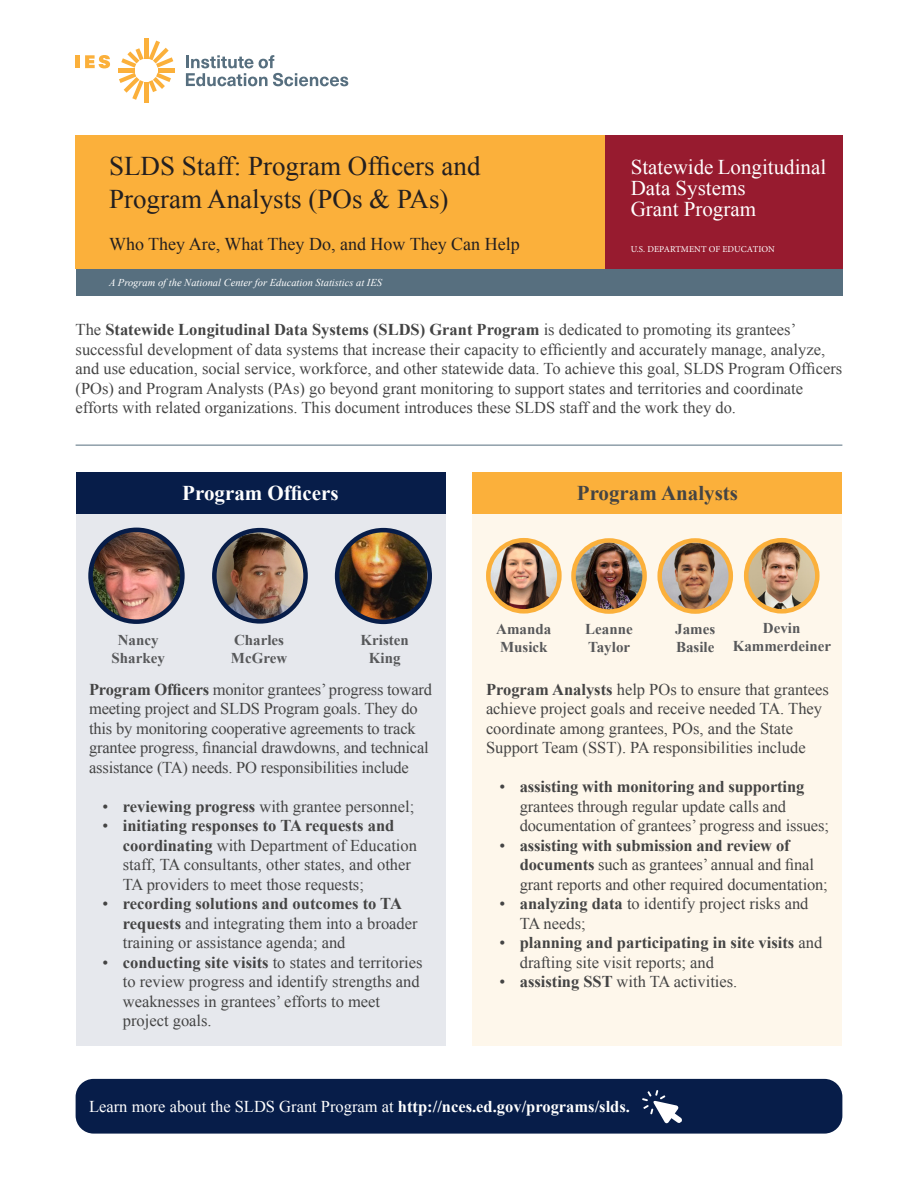
<style>
.page{position:relative;width:918px;height:1188px;background:#fff}
.page>*{position:absolute;margin:0;border:0;box-sizing:border-box;transform-origin:0 0}
.t1{font:27px/33px "Times New Roman";color:#231f20}
.Program_Name{font:21px/21px "Times New Roman";color:#fff}
.Heading{font:700 21px "Times New Roman";color:#fff}
.Heading-2{font:700 21px "Times New Roman";color:#444}
.Subtitle{font:18px "Times New Roman";color:#231f20}
.Body{font:16.5px/19.5px "Times New Roman";color:#444}
.t2{font:700 16.5px "Times New Roman";color:#444}
.Body-2{font:16.5px "Times New Roman";color:#fff}
.Name{font:700 15px/18px "Times New Roman";color:#57585a}
.Center_Name{font:italic 10.5px "Times New Roman";color:#fff}
.t3{font:9px "Minion Pro";letter-spacing:.005em;color:#fff}
.s1{font-weight:700}
.s2{font-weight:400}
</style>
<div class="page">
<div style="left:76px;top:136px;width:543px;height:133px;background:#fbb03b"></div>
<div style="left:605px;top:136px;width:237px;height:133px;background:#971b2f"></div>
<div style="left:76px;top:269px;width:766px;height:27px;background:#576f7f"></div>
<hr style="left:76px;top:445px;width:766px;height:1px;background:#576f7f">
<svg style="left:85px;top:55px;width:25px;height:13px"></svg>
<hr style="left:144px;top:38px;width:4px;height:21px;background:#fbb03b">
<hr style="left:118px;top:68px;width:17px;height:4px;background:#fbb03b">
<hr style="left:144px;top:82px;width:4px;height:20px;background:#fbb03b">
<hr style="left:158px;top:68px;width:17px;height:4px;background:#fbb03b">
<svg style="left:119px;top:41px;width:54px;height:59px"></svg>
<hr style="left:76px;top:55px;width:4px;height:13px;background:#fbb03b">
<svg style="left:186px;top:55px;width:162px;height:31px"></svg>
<div style="left:76px;top:472px;width:370px;height:42px;background:#071d49"></div>
<div style="left:76px;top:514px;width:370px;height:531px;background:#e6e8ed"></div>
<img style="left:91px;top:530px;width:91px;height:92px;border-radius:45px">
<div style="left:88px;top:528px;width:97px;height:96px;border:4px solid #071d49;border-radius:50%"></div>
<img style="left:216px;top:530px;width:88px;height:90px">
<div style="left:212px;top:528px;width:96px;height:96px;border:4px solid #071d49;border-radius:50%"></div>
<img style="left:337px;top:532px;width:90px;height:90px">
<div style="left:335px;top:528px;width:97px;height:96px;border:4px solid #071d49;border-radius:50%"></div>
<div style="left:472px;top:472px;width:370px;height:42px;background:#fbb03b"></div>
<div style="left:472px;top:514px;width:370px;height:531px;background:#fef7eb"></div>
<img style="left:488px;top:540px;width:71px;height:71px;border-radius:36px">
<div style="left:486px;top:538px;width:76px;height:76px;border:4px solid #fbb03b;border-radius:50%"></div>
<img style="left:573px;top:540px;width:72px;height:72px;border-radius:36px">
<div style="left:571px;top:538px;width:76px;height:76px;border:4px solid #fbb03b;border-radius:50%"></div>
<img style="left:660px;top:540px;width:71px;height:72px;border-radius:36px">
<div style="left:657px;top:538px;width:76px;height:76px;border:4px solid #fbb03b;border-radius:50%"></div>
<div style="left:76px;top:1079px;width:766px;height:55px;background:#071d49;border-radius:18px"></div>
<svg style="left:642px;top:1090px;width:40px;height:34px"></svg>
<img style="left:746px;top:540px;width:71px;height:71px;border-radius:36px">
<div style="left:744px;top:538px;width:76px;height:76px;border:4px solid #fbb03b;border-radius:50%"></div>
<h1 class="t1" style="left:109px;top:149px;width:373px">SLDS Staff: Program Officers and<br>Program Analysts (POs &amp; PAs)</h1>
<h1 class="Subtitle" style="left:109px;top:232px;width:412px">Who They Are, What They Do, and How They Can Help</h1>
<p class="Program_Name" style="left:631px;top:156px;width:197px">Statewide Longitudinal<br>Data Systems<br>Grant Program</p>
<p class="t3" style="left:631px;top:243px;width:146px">U.S. DEPARTMENT OF EDUCATION</p>
<p class="Center_Name" style="left:109px;top:275px;width:275px">A Program of the National Center for Education Statistics at IES</p>
<p class="Body" style="left:76px;top:320px;width:768px">The <span class="s1">Statewide Longitudinal Data Systems (SLDS) Grant Program</span> is dedicated to promoting its grantees’ successful development of data systems that increase their capacity to efficiently and accurately manage, analyze, and use education, social service, workforce, and other statewide data. To achieve this goal, SLDS Program Officers (POs) and Program Analysts (PAs) go beyond grant monitoring to support states and territories and coordinate efforts with related organizations. This document introduces these SLDS staff and the work they do.</p>
<h2 class="Heading" style="left:182px;top:479px;width:158px">Program Officers</h2>
<p class="Name" style="left:112px;top:630px;width:55px;text-align:center">Nancy<br>Sharkey</p>
<p class="Name" style="left:231px;top:630px;width:58px">Charles<br>McGrew</p>
<p class="Name" style="left:361px;top:630px;width:50px;text-align:center">Kristen<br>King</p>
<p class="Body" style="left:89px;top:679px;width:344px"><span class="s1">Program Officers</span> monitor grantees’ progress toward</p>
<p class="Body" style="left:89px;top:699px;width:330px">meeting project and SLDS Program goals. They do</p>
<p class="Body" style="left:89px;top:718px;width:328px">this by monitoring cooperative agreements to track</p>
<p class="Body" style="left:89px;top:738px;width:341px">grantee progress, financial drawdowns, and technical</p>
<p class="Body" style="left:89px;top:757px;width:321px">assistance (TA) needs. PO responsibilities include</p>
<p class="Body" style="left:103px;top:796px;width:7px">•</p>
<p class="Body" style="left:123px;top:796px;width:293px"><span class="s1">reviewing progress</span> with grantee personnel;</p>
<p class="Body" style="left:103px;top:816px;width:7px">•</p>
<p class="t2" style="left:123px;top:814px;width:273px">initiating responses to TA requests and</p>
<p class="Body" style="left:123px;top:835px;width:296px"><span class="s1">coordinating</span> with Department of Education</p>
<p class="Body" style="left:123px;top:855px;width:290px">staff, TA consultants, other states, and other</p>
<p class="Body" style="left:123px;top:874px;width:243px">TA providers to meet those requests;</p>
<p class="Body" style="left:103px;top:894px;width:7px">•</p>
<p class="t2" style="left:123px;top:892px;width:281px">recording solutions and outcomes to TA</p>
<p class="Body" style="left:123px;top:913px;width:296px"><span class="s1">requests</span> and integrating them into a broader</p>
<p class="Body" style="left:123px;top:933px;width:224px">training or assistance agenda; and</p>
<p class="Body" style="left:103px;top:952px;width:321px">• <span class="s1">conducting site visits</span> to states and territories</p>
<p class="Body" style="left:123px;top:972px;width:298px">to review progress and identify strengths and</p>
<p class="Body" style="left:123px;top:991px;width:259px">weaknesses in grantees’ efforts to meet</p>
<p class="Body" style="left:123px;top:1011px;width:90px">project goals.</p>
<h2 class="Heading-2" style="left:577px;top:479px;width:163px">Program Analysts</h2>
<p class="Name" style="left:733px;top:619px;width:100px;text-align:center">Devin<br>Kammerdeiner</p>
<p class="Body" style="left:486px;top:679px;width:344px"><span class="s1">Program Analysts</span> help POs to ensure that grantees</p>
<p class="Body" style="left:486px;top:699px;width:338px">achieve project goals and receive needed TA. They</p>
<p class="Body" style="left:486px;top:718px;width:309px">coordinate among grantees, POs, and the State</p>
<p class="Body" style="left:486px;top:738px;width:321px">Support Team (SST). PA responsibilities include</p>
<p class="Body" style="left:500px;top:777px;width:7px">•</p>
<p class="t2" style="left:520px;top:775px;width:286px">assisting with monitoring and supporting</p>
<p class="Body" style="left:520px;top:796px;width:268px">grantees through regular update calls and</p>
<p class="Body" style="left:520px;top:816px;width:311px">documentation of grantees’ progress and issues;</p>
<p class="Body" style="left:500px;top:835px;width:7px">•</p>
<p class="t2" style="left:520px;top:834px;width:271px">assisting with submission and review of</p>
<p class="Body" style="left:520px;top:855px;width:296px"><span class="s1">documents</span> such as grantees’ annual and final</p>
<p class="Body" style="left:520px;top:874px;width:310px">grant reports and other required documentation;</p>
<p class="Body" style="left:500px;top:894px;width:7px">•</p>
<p class="Body" style="left:520px;top:894px;width:290px"><span class="s1">analyzing data</span> to identify project risks and</p>
<p class="Body" style="left:520px;top:913px;width:68px">TA needs;</p>
<p class="t2" style="left:500px;top:931px;width:324px"><span class="s2">•</span> planning and participating in site visits <span class="s2">and</span></p>
<p class="Body" style="left:520px;top:952px;width:196px">drafting site visit reports; and</p>
<p class="Body" style="left:500px;top:972px;width:7px">•</p>
<p class="Body" style="left:520px;top:972px;width:219px"><span class="s1">assisting SST</span> with TA activities.</p>
<p class="Name" style="left:496px;top:620px;width:57px">Amanda<br>Musick</p>
<p class="Name" style="left:585px;top:620px;width:49px">Leanne<br>Taylor</p>
<p class="Name" style="left:675px;top:619px;width:41px">James<br>Basile</p>
<p class="Body-2" style="left:89px;top:1095px;width:542px">Learn more about the SLDS Grant Program at <span class="s1">http://nces.ed.gov/programs/slds.</span></p>
</div>
